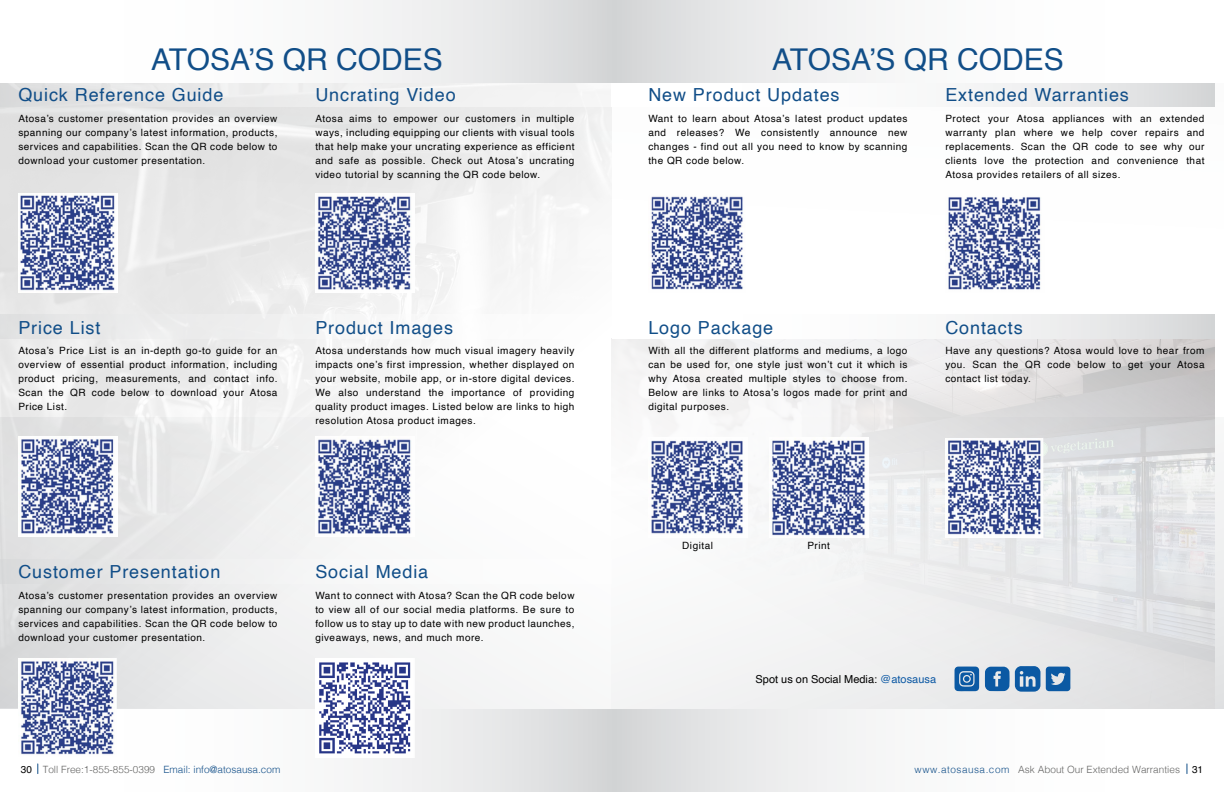
<style>
.page{position:relative;width:1224px;height:792px;background:#fff}
.page>*{position:absolute;margin:0;border:0;box-sizing:border-box;transform-origin:0 0}
.t1{font:30px "Helvetica";color:#114e88}
.t2{font:18px "Helvetica";letter-spacing:.05em;color:#114e88}
.t3{font:11px "Helvetica";color:#000}
.t4{font:10px/14px "Helvetica";letter-spacing:.05em;color:#000;text-align:justify}
.t5{font:300 10px "Helvetica";color:#656564}
.s1{font-weight:400;color:#000}
.s2{color:#114e88}
.s3{color:#0d59a4}
</style>
<div class="page">
<div style="left:0;top:709px;width:611px;height:83px;background:linear-gradient(to right,#fff,#dfe0e1)"></div>
<div style="left:0;top:82px;width:612px;height:24px;background:linear-gradient(to right,#e0e0e1,#f9f8f8)"></div>
<div style="left:0;top:315px;width:612px;height:24px;background:linear-gradient(to right,#e3e4e4,#fff)"></div>
<div style="left:0;top:559px;width:612px;height:24px;background:linear-gradient(to right,#dfdfe0,#fff)"></div>
<img style="left:611px;top:339px;width:604px;height:416px">
<div style="left:611px;top:82px;width:604px;height:24px;background:linear-gradient(to right,#fff,#dfe0e1)"></div>
<div style="left:612px;top:315px;width:603px;height:24px;background:linear-gradient(to right,#fff,#dfe0e1)"></div>
<svg style="left:955px;top:667px;width:24px;height:24px"></svg>
<svg style="left:985px;top:666px;width:85px;height:26px;background:#5287b9"></svg>
<div style="left:612px;top:709px;width:612px;height:83px;background:linear-gradient(to right,#dedfe0,#fff)"></div>
<div style="left:612px;top:0;width:612px;height:82px;background:linear-gradient(to right,#dedfe0,#fff)"></div>
<div style="left:0;top:0;width:611px;height:82px;background:linear-gradient(to right,#fff,#dfe0e1)"></div>
<img style="left:18px;top:193px;width:97px;height:100px">
<img style="left:18px;top:437px;width:97px;height:98px">
<img style="left:18px;top:658px;width:100px;height:99px">
<img style="left:315px;top:437px;width:97px;height:97px">
<img style="left:315px;top:662px;width:100px;height:96px">
<img style="left:315px;top:193px;width:97px;height:97px">
<img style="left:651px;top:196px;width:92px;height:94px">
<img style="left:648px;top:438px;width:100px;height:99px">
<img style="left:770px;top:438px;width:99px;height:99px">
<img style="left:945px;top:438px;width:100px;height:99px">
<img style="left:948px;top:197px;width:93px;height:93px">
<h1 class="t1" style="left:151px;top:36px;width:293px">ATOSA’S QR CODES</h1>
<h1 class="t1" style="left:772px;top:36px;width:293px">ATOSA’S QR CODES</h1>
<h2 class="t2" style="left:18px;top:81px;width:207px">Quick Reference Guide</h2>
<h2 class="t2" style="left:315px;top:81px;width:142px">Uncrating Video</h2>
<p class="t4" style="left:18px;top:112px;width:261px">Atosa’s customer presentation provides an overview spanning our company’s latest information, products, services and capabilities. Scan the QR code below to download your customer presentation.</p>
<p class="t4" style="left:315px;top:112px;width:261px">Atosa aims to empower our customers in multiple ways, including equipping our clients with visual tools that help make your uncrating experience as efficient and safe as possible. Check out Atosa’s uncrating video tutorial by scanning the QR code below.</p>
<h2 class="t2" style="left:18px;top:313px;width:84px">Price List</h2>
<p class="t4" style="left:18px;top:344px;width:261px">Atosa’s Price List is an in-depth go-to guide for an overview of essential product information, including product pricing, measurements, and contact info.<br>Scan the QR code below to download your Atosa Price List.</p>
<h2 class="t2" style="left:315px;top:313px;width:139px">Product Images</h2>
<p class="t4" style="left:315px;top:344px;width:261px">Atosa understands how much visual imagery heavily impacts one’s first impression, whether displayed on your website, mobile app, or in-store digital devices.<br>We also understand the importance of providing quality product images. Listed below are links to high resolution Atosa product images.</p>
<h2 class="t2" style="left:18px;top:558px;width:204px">Customer Presentation</h2>
<p class="t4" style="left:18px;top:589px;width:261px">Atosa’s customer presentation provides an overview spanning our company’s latest information, products, services and capabilities. Scan the QR code below to download your customer presentation.</p>
<h2 class="t2" style="left:315px;top:558px;width:114px">Social Media</h2>
<p class="t4" style="left:315px;top:589px;width:261px">Want to connect with Atosa? Scan the QR code below to view all of our social media platforms. Be sure to follow us to stay up to date with new product launches, giveaways, news, and much more.</p>
<p class="t5" style="left:21px;top:761px;width:261px"><span class="s1">30</span> Toll Free:1-855-855-0399 <span class="s2">Email: info@atosausa.com</span></p>
<h2 class="t2" style="left:648px;top:81px;width:193px">New Product Updates</h2>
<h2 class="t2" style="left:945px;top:81px;width:185px">Extended Warranties</h2>
<p class="t4" style="left:648px;top:112px;width:261px">Want to learn about Atosa’s latest product updates and releases? We consistently announce new changes - find out all you need to know by scanning the QR code below.</p>
<p class="t4" style="left:945px;top:112px;width:261px">Protect your Atosa appliances with an extended warranty plan where we help cover repairs and replacements. Scan the QR code to see why our clients love the protection and convenience that Atosa provides retailers of all sizes.</p>
<h2 class="t2" style="left:648px;top:313px;width:126px">Logo Package</h2>
<p class="t4" style="left:648px;top:344px;width:261px">With all the different platforms and mediums, a logo can be used for, one style just won’t cut it which is why Atosa created multiple styles to choose from.<br>Below are links to Atosa’s logos made for print and digital purposes.</p>
<h2 class="t2" style="left:945px;top:313px;width:79px">Contacts</h2>
<p class="t4" style="left:945px;top:344px;width:261px">Have any questions? Atosa would love to hear from you. Scan the QR code below to get your Atosa contact list today.</p>
<p class="t4" style="left:682px;top:539px;width:32px">Digital</p>
<p class="t4" style="left:807px;top:539px;width:24px">Print</p>
<p class="t3" style="left:756px;top:671px;width:182px">Spot us on Social Media: <span class="s3">@atosausa</span></p>
<p class="t5" style="left:915px;top:761px;width:290px"><span class="s2">www.atosausa.com</span> Ask About Our Extended Warranties <span class="s1">31</span></p>
</div>
